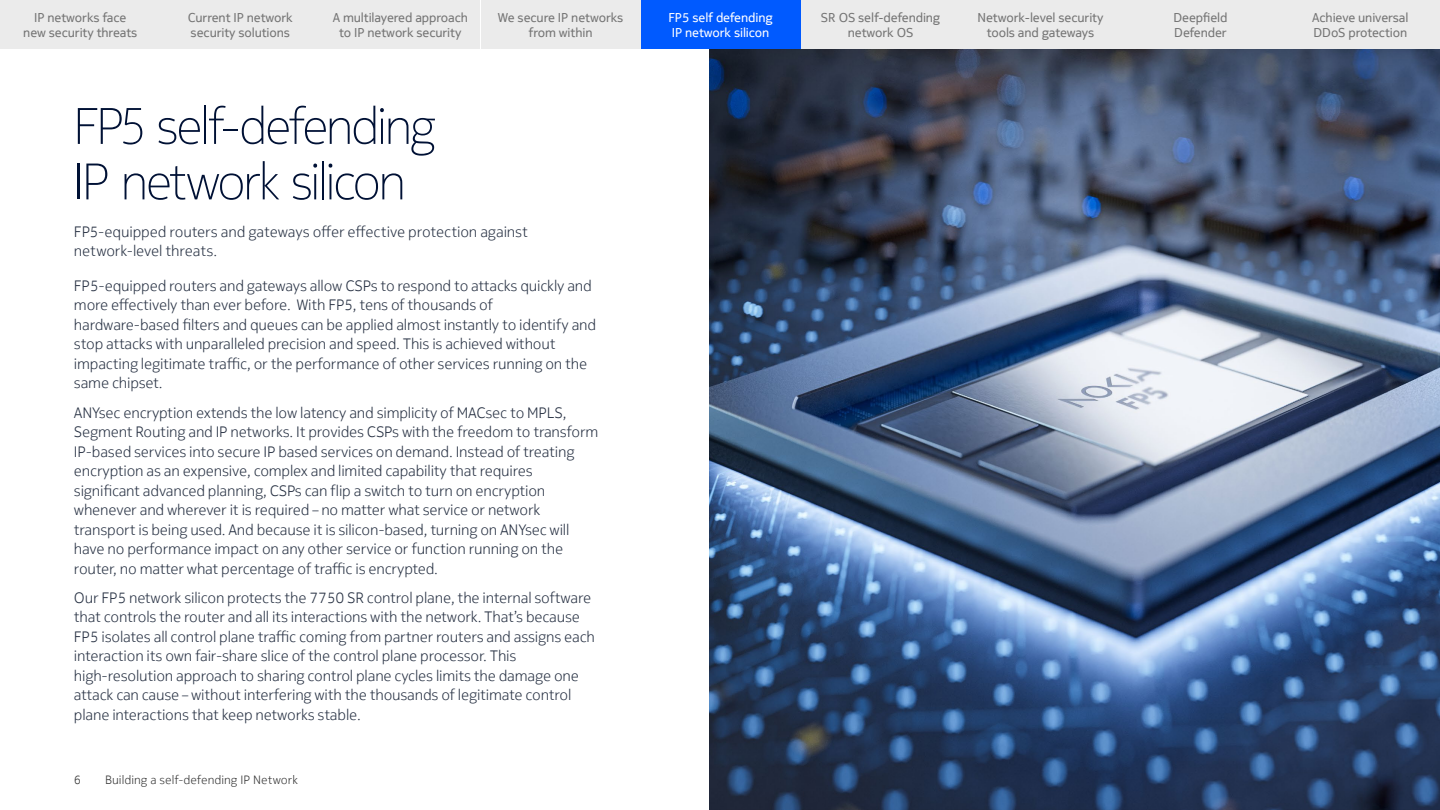
<style>
.page{position:relative;width:1440px;height:810px;background:#fff}
.page>*{position:absolute;margin:0;border:0;box-sizing:border-box;transform-origin:0 0}
.t1{font:200 51px/55.5px "Nokia Pure Headline";letter-spacing:-.035em;color:#001135}
.t2{font:300 15px/19.5px "Nokia Pure Text";letter-spacing:-.015em;color:#263042}
.t3{font:12.75px/15px "Nokia Pure Text";letter-spacing:-.01em;color:#757575;text-align:center}
.t4{font:12.75px/15px "Nokia Pure Text";letter-spacing:-.01em;color:#fff}
.t5{font:300 12px "Nokia Pure Text";color:#333}
</style>
<div class="page">
<img style="left:709px;top:49px;width:731px;height:761px">
<div style="left:0;top:0;width:160px;height:49px;background:#ebebeb"></div>
<div style="left:160px;top:0;width:160px;height:49px;background:#ebebeb"></div>
<div style="left:320px;top:0;width:160px;height:49px;background:#ebebeb"></div>
<div style="left:481px;top:0;width:160px;height:49px;background:#ebebeb"></div>
<div style="left:801px;top:0;width:160px;height:49px;background:#ebebeb"></div>
<div style="left:961px;top:0;width:160px;height:49px;background:#ebebeb"></div>
<div style="left:1121px;top:0;width:160px;height:49px;background:#ebebeb"></div>
<div style="left:1281px;top:0;width:159px;height:49px;background:#ebebeb"></div>
<div style="left:641px;top:0;width:160px;height:49px;background:#005aff"></div>
<p class="t3" style="left:23px;top:10px;width:116px">IP networks face new security threats</p>
<p class="t3" style="left:188px;top:10px;width:107px;text-align:left">Current IP network security solutions</p>
<p class="t3" style="left:333px;top:10px;width:137px">A multilayered approach to IP network security</p>
<p class="t3" style="left:498px;top:10px;width:127px">We secure IP networks from within</p>
<p class="t3" style="left:821px;top:10px;width:121px">SR OS self-defending network OS</p>
<p class="t3" style="left:978px;top:10px;width:127px">Network-level security tools and gateways</p>
<p class="t3" style="left:1174px;top:10px;width:56px;text-align:left">Deepfield<br>Defender</p>
<p class="t3" style="left:1312px;top:10px;width:98px;text-align:left">Achieve universal<br>DDoS protection</p>
<p class="t4" style="left:669px;top:10px;width:106px">FP5 self defending<br>IP network silicon</p>
<h1 class="t1" style="left:74px;top:98px;width:363px">FP5 self-defending<br>IP network silicon</h1>
<p class="t2" style="left:74px;top:222px;width:456px">FP5-equipped routers and gateways offer effective protection against network-level threats.</p>
<p class="t2" style="left:74px;top:276px;width:524px">FP5-equipped routers and gateways allow CSPs to respond to attacks quickly and more effectively than ever before. With FP5, tens of thousands of hardware-based filters and queues can be applied almost instantly to identify and stop attacks with unparalleled precision and speed. This is achieved without impacting legitimate traffic, or the performance of other services running on the same chipset.</p>
<p class="t2" style="left:74px;top:403px;width:526px">ANYsec encryption extends the low latency and simplicity of MACsec to MPLS, Segment Routing and IP networks. It provides CSPs with the freedom to transform IP-based services into secure IP based services on demand. Instead of treating encryption as an expensive, complex and limited capability that requires significant advanced planning, CSPs can flip a switch to turn on encryption whenever and wherever it is required – no matter what service or network transport is being used. And because it is silicon-based, turning on ANYsec will have no performance impact on any other service or function running on the router, no matter what percentage of traffic is encrypted.</p>
<p class="t2" style="left:74px;top:588px;width:523px">Our FP5 network silicon protects the 7750 SR control plane, the internal software that controls the router and all its interactions with the network. That’s because FP5 isolates all control plane traffic coming from partner routers and assigns each interaction its own fair-share slice of the control plane processor. This high-resolution approach to sharing control plane cycles limits the damage one attack can cause – without interfering with the thousands of legitimate control plane interactions that keep networks stable.</p>
<p class="t5" style="left:74px;top:772px;width:9px">6</p>
<p class="t5" style="left:105px;top:772px;width:194px">Building a self-defending IP Network</p>
</div>
